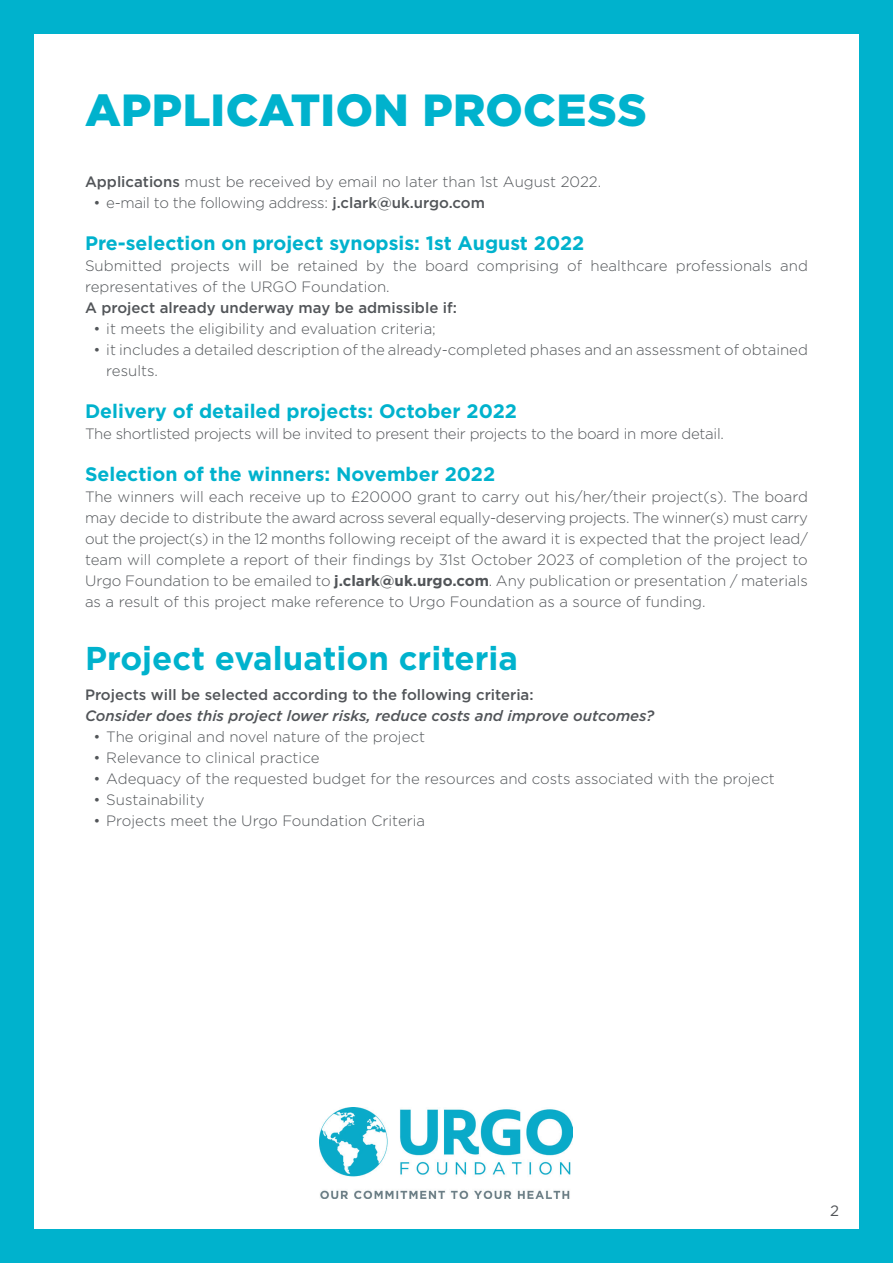
<style>
.page{position:relative;width:893px;height:1263px;background:#00b2cd}
.page>*{position:absolute;margin:0;border:0;box-sizing:border-box;transform-origin:0 0}
.t1{font:900 45px "Gotham";letter-spacing:.01em;color:#00b2cd}
.t2{font:700 33px "Gotham";color:#00b2cd}
.t3{font:700 19.5px "Gotham";color:#00b2cd}
.t4{font:300 15px/21px "Gotham";color:#525559}
.t5{font:300 15px "Gotham";letter-spacing:-.02em;color:#525559}
.t6{font:500 15px "Gotham";color:#525559}
.t7{font:italic 500 15px "Gotham";color:#525559}
.t8{font:15px "Gotham";color:#525559}
.s1{font-weight:500}
.s2{font-weight:700}
</style>
<div class="page">
<div style="left:34px;top:34px;width:825px;height:1195px;background:#fff"></div>
<img style="left:319px;top:1108px;width:253px;height:90px">
<h1 class="t1" style="left:85px;top:79px;width:563px">APPLICATION PROCESS</h1>
<p class="t4" style="left:85px;top:171px;width:518px"><span class="s1">Applications</span> must be received by email no later than 1st August 2022.</p>
<p class="t5" style="left:94px;top:193px;width:393px">• e-mail to the following address: <span class="s1">j.clark@uk.urgo.com</span></p>
<h3 class="t3" style="left:85px;top:230px;width:501px">Pre-selection on project synopsis: 1st August 2022</h3>
<p class="t4" style="left:85px;top:255px;width:724px">Submitted projects will be retained by the board comprising of healthcare professionals and representatives of the URGO Foundation.</p>
<p class="t6" style="left:85px;top:299px;width:373px">A project already underway may be admissible if:</p>
<p class="t4" style="left:94px;top:318px;width:344px">• it meets the eligibility and evaluation criteria;</p>
<p class="t4" style="left:106px;top:339px;width:703px;text-indent:-13px">• it includes a detailed description of the already-completed phases and an assessment of obtained results.</p>
<h3 class="t3" style="left:85px;top:398px;width:433px">Delivery of detailed projects: October 2022</h3>
<p class="t5" style="left:85px;top:424px;width:640px">The shortlisted projects will be invited to present their projects to the board in more detail.</p>
<h3 class="t3" style="left:85px;top:461px;width:412px">Selection of the winners: November 2022</h3>
<p class="t4" style="left:85px;top:486px;width:724px;text-align:justify">The winners will each receive up to £20000 grant to carry out his/her/their project(s). The board may decide to distribute the award across several equally-deserving projects. The winner(s) must carry out the project(s) in the 12 months following receipt of the award it is expected that the project lead/ team will complete a report of their findings by 31st October 2023 of completion of the project to Urgo Foundation to be emailed to <span class="s2">j.clark@uk.urgo.com</span>. Any publication or presentation / materials as a result of this project make reference to Urgo Foundation as a source of funding.</p>
<h2 class="t2" style="left:85px;top:636px;width:435px">Project evaluation criteria</h2>
<p class="t6" style="left:85px;top:686px;width:450px">Projects will be selected according to the following criteria:</p>
<p class="t7" style="left:85px;top:706px;width:571px">Consider does this project lower risks, reduce costs and improve outcomes?</p>
<p class="t4" style="left:94px;top:726px;width:333px">• The original and novel nature of the project</p>
<p class="t4" style="left:94px;top:747px;width:227px">• Relevance to clinical practice</p>
<p class="t4" style="left:94px;top:768px;width:683px">• Adequacy of the requested budget for the resources and costs associated with the project</p>
<p class="t4" style="left:94px;top:789px;width:112px">• Sustainability</p>
<p class="t4" style="left:94px;top:810px;width:333px">• Projects meet the Urgo Foundation Criteria</p>
<p class="t8" style="left:830px;top:1202px;width:10px">2</p>
</div>
